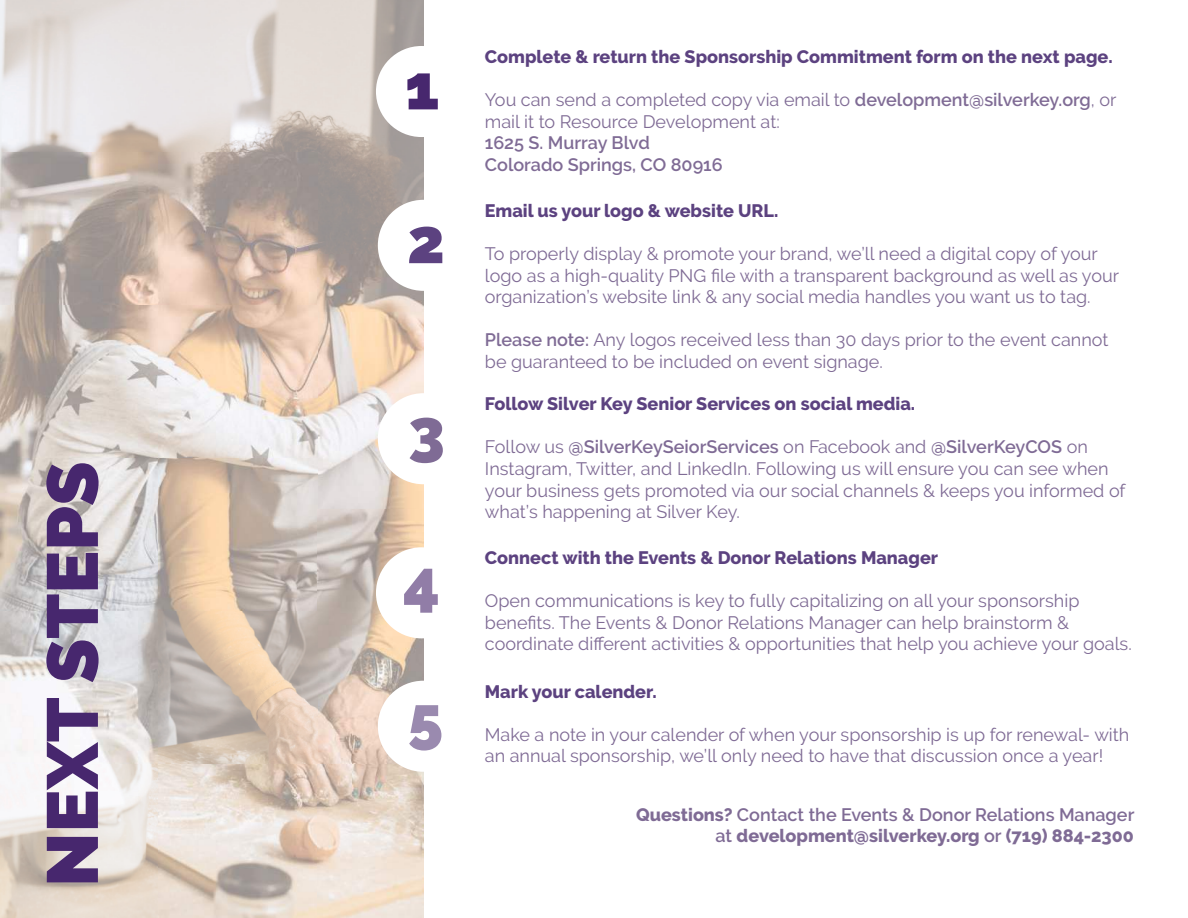
<style>
.page{position:relative;width:1188px;height:918px;background:#fff}
.page>*{position:absolute;margin:0;border:0;box-sizing:border-box;transform-origin:0 0}
.t1{font:900 72px "Raleway";color:#47276e}
.t2{font:900 63px "Raleway";color:#47276e}
.t3{font:900 63px "Raleway";color:#5c4280}
.t4{font:900 63px "Raleway";color:#7f6b95}
.t5{font:900 63px "Raleway";color:#917da7}
.t6{font:900 63px "Raleway";color:#9a8aaf}
.t7{font:18px/21.6px "Raleway";color:#7f6b95}
.t8{font:800 18px "Raleway";color:#5c4280}
.t9{font:800 18px/21.6px "Raleway";color:#7f6b95;text-align:right}
.t10{font:600 18px/21.6px "Raleway";color:#7f6b95}
.s1{font-weight:600}
</style>
<div class="page">
<img style="left:0;top:0;width:423px;height:918px">
<div style="left:376px;top:46px;width:91px;height:91px;background:#fff;border-radius:50%"></div>
<div style="left:378px;top:200px;width:91px;height:91px;background:#fff;border-radius:50%"></div>
<div style="left:378px;top:393px;width:91px;height:91px;background:#fff;border-radius:50%"></div>
<div style="left:376px;top:547px;width:91px;height:91px;background:#fff;border-radius:50%"></div>
<div style="left:378px;top:681px;width:91px;height:91px;background:#fff;border-radius:50%"></div>
<h1 class="t1" style="left:39px;top:887px;width:427px;rotate:-90deg">NEXT STEPS</h1>
<h2 class="t2" style="left:405px;top:58px;width:36px">1</h2>
<h2 class="t3" style="left:407px;top:212px;width:39px">2</h2>
<h2 class="t4" style="left:408px;top:403px;width:38px">3</h2>
<h2 class="t5" style="left:403px;top:553px;width:38px">4</h2>
<h2 class="t6" style="left:408px;top:690px;width:37px">5</h2>
<p class="t8" style="left:485px;top:46px;width:629px">Complete &amp; return the Sponsorship Commitment form on the next page.</p>
<p class="t7" style="left:485px;top:91px;width:633px">You can send a completed copy via email to <span class="s1">development@silverkey.org</span>, or mail it to Resource Development at:</p>
<p class="t10" style="left:485px;top:134px;width:239px">1625 S. Murray Blvd<br>Colorado Springs, CO 80916</p>
<p class="t8" style="left:485px;top:200px;width:295px">Email us your logo &amp; website URL.</p>
<p class="t7" style="left:485px;top:244px;width:636px">To properly display &amp; promote your brand, weíll need a digital copy of your logo as a high-quality PNG file with a transparent background as well as your organizationís website link &amp; any social media handles you want us to tag.</p>
<p class="t7" style="left:485px;top:331px;width:625px"><span class="s1">Please note:</span> Any logos received less than 30 days prior to the event cannot be guaranteed to be included on event signage.</p>
<p class="t8" style="left:485px;top:394px;width:432px">Follow Silver Key Senior Services on social media.</p>
<p class="t7" style="left:485px;top:438px;width:642px">Follow us <span class="s1">@SilverKeySeiorServices</span> on Facebook and <span class="s1">@SilverKeyCOS</span> on Instagram, Twitter, and LinkedIn. Following us will ensure you can see when your business gets promoted via our social channels &amp; keeps you informed of whatís happening at Silver Key.</p>
<p class="t8" style="left:485px;top:547px;width:455px">Connect with the Events &amp; Donor Relations Manager</p>
<p class="t7" style="left:485px;top:592px;width:648px">Open communications is key to fully capitalizing on all your sponsorship benefits. The Events &amp; Donor Relations Manager can help brainstorm &amp; coordinate different activities &amp; opportunities that help you achieve your goals.</p>
<p class="t8" style="left:485px;top:681px;width:173px">Mark your calender.</p>
<p class="t7" style="left:485px;top:725px;width:646px">Make a note in your calender of when your sponsorship is up for renewal- with an annual sponsorship, weíll only need to have that discussion once a year!</p>
<p class="t9" style="left:636px;top:804px;width:500px">Questions? <span class="s1">Contact the Events &amp; Donor Relations Manager at</span> development@silverkey.org <span class="s1">or</span> (719) 884-2300</p>
</div>
